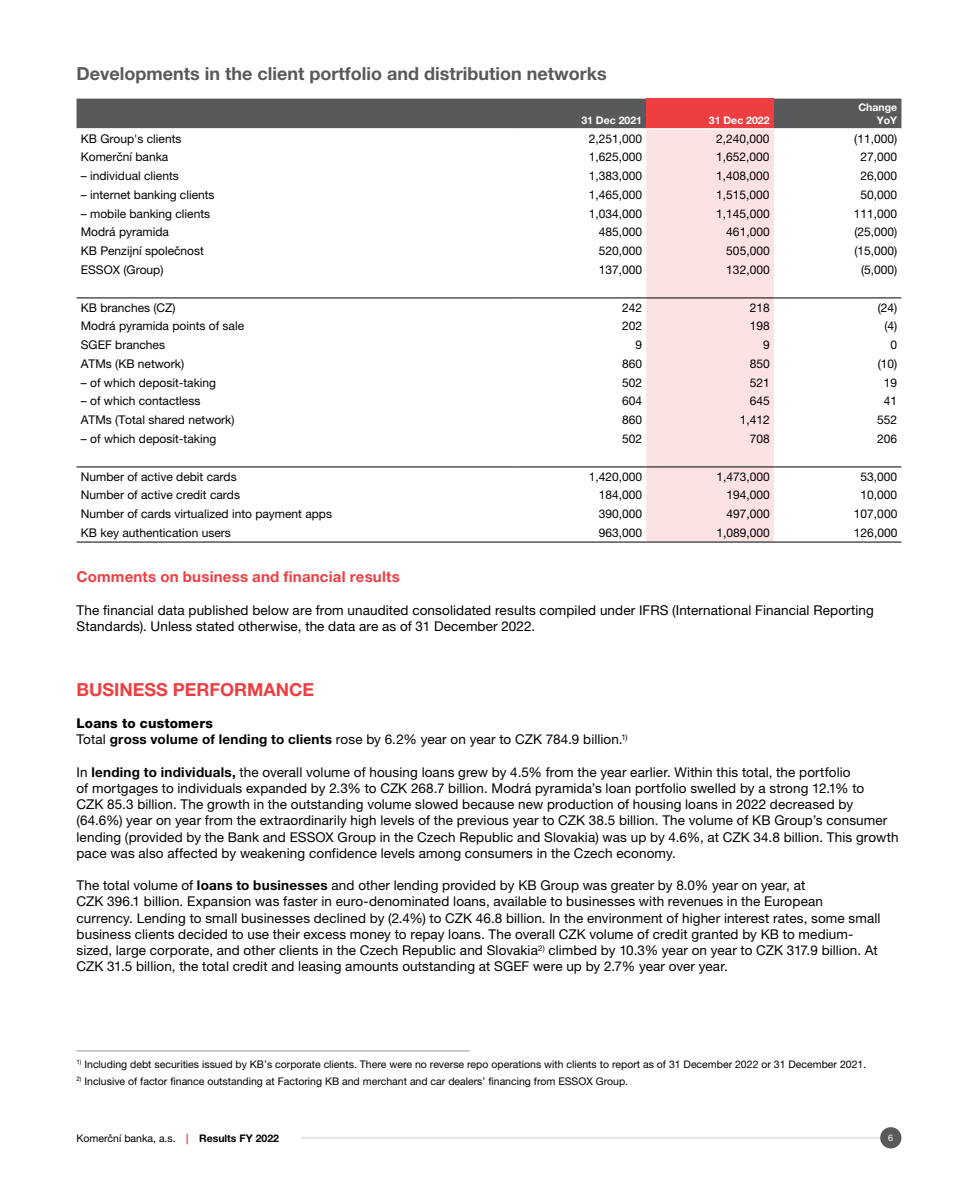
<style>
.page{position:relative;width:978px;height:1191px;background:#fff}
.page>*{position:absolute;margin:0;border:0;box-sizing:border-box;transform-origin:0 0}
.t1{font:700 18px "Helvetica Neue LT Pro";color:#58595b}
.t2{font:700 18px "Helvetica Neue LT Pro";color:#ef3e42}
.t3{font:700 15px "Helvetica Neue LT Pro";letter-spacing:.015em;color:#ef3e42}
.t4{font:13.5px/16.2px "Helvetica Neue LT Pro";letter-spacing:.01em;color:#000}
.t5{font:12px "Helvetica Neue LT Pro";color:#000}
.t6{font:10.5px "Helvetica Neue LT Pro";color:#000}
.t7{font:700 10.5px/12.6px "Helvetica Neue LT Pro";color:#fff;text-align:right}
.t8{font:9px "Helvetica Neue LT Pro";color:#fff}
.s1{font-weight:800}
.s2{font-weight:700}
.s3{font-weight:700;color:#ef3e42}
</style>
<div class="page">
<div style="left:77px;top:99px;width:824px;height:29px;background:#58595b"></div>
<div style="left:646px;top:99px;width:128px;height:30px;background:#ef3e42"></div>
<div style="left:646px;top:130px;width:128px;height:411px;background:#fde2e3"></div>
<hr style="left:646px;top:128px;width:128px;height:2px;background:#fff">
<hr style="left:77px;top:297px;width:442px;height:1px;background:#000">
<hr style="left:519px;top:297px;width:127px;height:1px;background:#000">
<hr style="left:646px;top:297px;width:128px;height:1px;background:#000">
<hr style="left:774px;top:297px;width:127px;height:1px;background:#000">
<hr style="left:77px;top:466px;width:442px;height:1px;background:#000">
<hr style="left:519px;top:466px;width:127px;height:1px;background:#000">
<hr style="left:646px;top:466px;width:128px;height:1px;background:#000">
<hr style="left:774px;top:466px;width:127px;height:1px;background:#000">
<hr style="left:77px;top:541px;width:442px;height:1px;background:#000">
<hr style="left:519px;top:541px;width:127px;height:1px;background:#000">
<hr style="left:646px;top:541px;width:128px;height:1px;background:#000">
<hr style="left:774px;top:541px;width:127px;height:1px;background:#000">
<hr style="left:77px;top:1050px;width:393px;height:1px;background:#939598">
<hr style="left:301px;top:1136px;width:590px;height:3px;background:#e6e7e8">
<div style="left:880px;top:1127px;width:21px;height:21px;background:#58595b;border-radius:50%"></div>
<h1 class="t1" style="left:77px;top:62px;width:532px">Developments in the client portfolio and distribution networks</h1>
<p class="t7" style="left:581px;top:113px;width:62px">31 Dec 2021</p>
<p class="t7" style="left:709px;top:113px;width:62px">31 Dec 2022</p>
<p class="t7" style="left:858px;top:101px;width:40px">Change<br>YoY</p>
<p class="t5" style="left:81px;top:131px;width:102px">KB Group's clients</p>
<p class="t5" style="left:589px;top:131px;width:55px">2,251,000</p>
<p class="t5" style="left:716px;top:131px;width:55px">2,240,000</p>
<p class="t5" style="left:854px;top:131px;width:44px">(11,000)</p>
<p class="t5" style="left:81px;top:150px;width:89px">Komerční banka</p>
<p class="t5" style="left:589px;top:150px;width:55px">1,625,000</p>
<p class="t5" style="left:716px;top:150px;width:55px">1,652,000</p>
<p class="t5" style="left:860px;top:150px;width:38px">27,000</p>
<p class="t5" style="left:81px;top:169px;width:100px">– individual clients</p>
<p class="t5" style="left:589px;top:169px;width:55px">1,383,000</p>
<p class="t5" style="left:716px;top:169px;width:55px">1,408,000</p>
<p class="t5" style="left:860px;top:169px;width:38px">26,000</p>
<p class="t5" style="left:81px;top:187px;width:135px">– internet banking clients</p>
<p class="t5" style="left:589px;top:187px;width:55px">1,465,000</p>
<p class="t5" style="left:716px;top:187px;width:55px">1,515,000</p>
<p class="t5" style="left:860px;top:187px;width:38px">50,000</p>
<p class="t5" style="left:81px;top:206px;width:131px">– mobile banking clients</p>
<p class="t5" style="left:589px;top:206px;width:55px">1,034,000</p>
<p class="t5" style="left:716px;top:206px;width:55px">1,145,000</p>
<p class="t5" style="left:854px;top:206px;width:45px">111,000</p>
<p class="t5" style="left:81px;top:225px;width:90px">Modrá pyramida</p>
<p class="t5" style="left:599px;top:225px;width:45px">485,000</p>
<p class="t5" style="left:726px;top:225px;width:45px">461,000</p>
<p class="t5" style="left:854px;top:225px;width:44px">(25,000)</p>
<p class="t5" style="left:81px;top:244px;width:125px">KB Penzijní společnost</p>
<p class="t5" style="left:599px;top:244px;width:45px">520,000</p>
<p class="t5" style="left:726px;top:244px;width:45px">505,000</p>
<p class="t5" style="left:854px;top:244px;width:44px">(15,000)</p>
<p class="t5" style="left:81px;top:262px;width:84px">ESSOX (Group)</p>
<p class="t5" style="left:599px;top:262px;width:45px">137,000</p>
<p class="t5" style="left:726px;top:262px;width:45px">132,000</p>
<p class="t5" style="left:861px;top:262px;width:38px">(5,000)</p>
<p class="t5" style="left:81px;top:300px;width:96px">KB branches (CZ)</p>
<p class="t5" style="left:622px;top:300px;width:22px">242</p>
<p class="t5" style="left:750px;top:300px;width:22px">218</p>
<p class="t5" style="left:878px;top:300px;width:21px">(24)</p>
<p class="t5" style="left:81px;top:319px;width:165px">Modrá pyramida points of sale</p>
<p class="t5" style="left:622px;top:319px;width:22px">202</p>
<p class="t5" style="left:750px;top:319px;width:22px">198</p>
<p class="t5" style="left:884px;top:319px;width:14px">(4)</p>
<p class="t5" style="left:81px;top:338px;width:86px">SGEF branches</p>
<p class="t5" style="left:635px;top:338px;width:8px">9</p>
<p class="t5" style="left:763px;top:338px;width:8px">9</p>
<p class="t5" style="left:891px;top:338px;width:8px">0</p>
<p class="t5" style="left:81px;top:356px;width:105px">ATMs (KB network)</p>
<p class="t5" style="left:622px;top:356px;width:22px">860</p>
<p class="t5" style="left:750px;top:356px;width:22px">850</p>
<p class="t5" style="left:878px;top:356px;width:21px">(10)</p>
<p class="t5" style="left:81px;top:375px;width:137px">– of which deposit-taking</p>
<p class="t5" style="left:622px;top:375px;width:22px">502</p>
<p class="t5" style="left:750px;top:375px;width:22px">521</p>
<p class="t5" style="left:884px;top:375px;width:15px">19</p>
<p class="t5" style="left:81px;top:394px;width:121px">– of which contactless</p>
<p class="t5" style="left:622px;top:394px;width:22px">604</p>
<p class="t5" style="left:750px;top:394px;width:22px">645</p>
<p class="t5" style="left:884px;top:394px;width:15px">41</p>
<p class="t5" style="left:81px;top:413px;width:155px">ATMs (Total shared network)</p>
<p class="t5" style="left:622px;top:413px;width:22px">860</p>
<p class="t5" style="left:740px;top:413px;width:32px">1,412</p>
<p class="t5" style="left:877px;top:413px;width:22px">552</p>
<p class="t5" style="left:81px;top:431px;width:137px">– of which deposit-taking</p>
<p class="t5" style="left:622px;top:431px;width:22px">502</p>
<p class="t5" style="left:750px;top:431px;width:22px">708</p>
<p class="t5" style="left:877px;top:431px;width:22px">206</p>
<p class="t5" style="left:81px;top:469px;width:157px">Number of active debit cards</p>
<p class="t5" style="left:589px;top:469px;width:55px">1,420,000</p>
<p class="t5" style="left:716px;top:469px;width:55px">1,473,000</p>
<p class="t5" style="left:861px;top:469px;width:38px">53,000</p>
<p class="t5" style="left:81px;top:488px;width:161px">Number of active credit cards</p>
<p class="t5" style="left:599px;top:488px;width:45px">184,000</p>
<p class="t5" style="left:726px;top:488px;width:45px">194,000</p>
<p class="t5" style="left:861px;top:488px;width:38px">10,000</p>
<p class="t5" style="left:81px;top:506px;width:253px">Number of cards virtualized into payment apps</p>
<p class="t5" style="left:599px;top:506px;width:45px">390,000</p>
<p class="t5" style="left:726px;top:506px;width:45px">497,000</p>
<p class="t5" style="left:854px;top:506px;width:45px">107,000</p>
<p class="t5" style="left:81px;top:525px;width:152px">KB key authentication users</p>
<p class="t5" style="left:599px;top:525px;width:45px">963,000</p>
<p class="t5" style="left:716px;top:525px;width:55px">1,089,000</p>
<p class="t5" style="left:854px;top:525px;width:45px">126,000</p>
<p class="t3" style="left:77px;top:567px;width:325px">Comments on business and financial results</p>
<p class="t4" style="left:77px;top:601px;width:799px">The financial data published below are from unaudited consolidated results compiled under IFRS (International Financial Reporting<br>Standards). Unless stated otherwise, the data are as of 31 December 2022.</p>
<h1 class="t2" style="left:77px;top:678px;width:239px">BUSINESS PERFORMANCE</h1>
<p class="t4" style="left:77px;top:715px;width:553px"><span class="s1">Loans to customers<br></span>Total <span class="s2">gross volume of lending to clients</span> rose by 6.2% year on year to CZK 784.9 billion.<sup>1)</sup></p>
<p class="t4" style="left:77px;top:763px;width:824px">In <span class="s2">lending to individuals,</span> the overall volume of housing loans grew by 4.5% from the year earlier. Within this total, the portfolio<br>of mortgages to individuals expanded by 2.3% to CZK 268.7 billion. Modrá pyramida’s loan portfolio swelled by a strong 12.1% to<br>CZK 85.3 billion. The growth in the outstanding volume slowed because new production of housing loans in 2022 decreased by (64.6%) year on year from the extraordinarily high levels of the previous year to CZK 38.5 billion. The volume of KB Group’s consumer lending (provided by the Bank and ESSOX Group in the Czech Republic and Slovakia) was up by 4.6%, at CZK 34.8 billion. This growth pace was also affected by weakening confidence levels among consumers in the Czech economy.</p>
<p class="t4" style="left:77px;top:877px;width:806px">The total volume of <span class="s2">loans to businesses</span> and other lending provided by KB Group was greater by 8.0% year on year, at<br>CZK 396.1 billion. Expansion was faster in euro-denominated loans, available to businesses with revenues in the European currency. Lending to small businesses declined by (2.4%) to CZK 46.8 billion. In the environment of higher interest rates, some small business clients decided to use their excess money to repay loans. The overall CZK volume of credit granted by KB to medium&shy;sized, large corporate, and other clients in the Czech Republic and Slovakia<sup>2)</sup> climbed by 10.3% year on year to CZK 317.9 billion. At CZK 31.5 billion, the total credit and leasing amounts outstanding at SGEF were up by 2.7% year over year.</p>
<p class="t6" style="left:77px;top:1057px;width:791px"><sup>1)</sup> Including debt securities issued by KB’s corporate clients. There were no reverse repo operations with clients to report as of 31 December 2022 or 31 December 2021.</p>
<p class="t6" style="left:77px;top:1074px;width:553px"><sup>2)</sup> Inclusive of factor finance outstanding at Factoring KB and merchant and car dealers’ financing from ESSOX Group.</p>
<p class="t6" style="left:77px;top:1131px;width:204px">Komerční banka, a.s. <span class="s3">|</span> <span class="s2">Results FY 2022</span></p>
<p class="t8" style="left:888px;top:1132px;width:7px">6</p>
</div>
